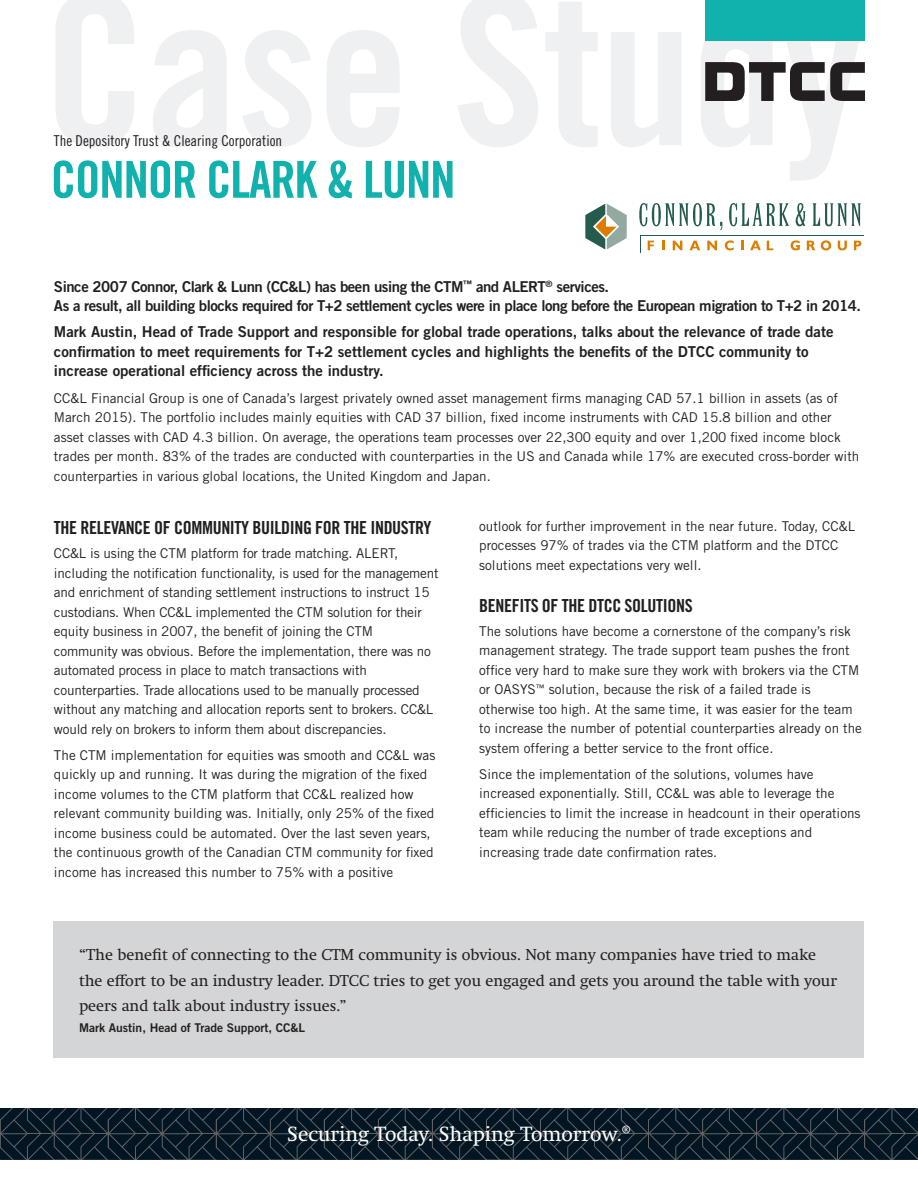
<style>
.page{position:relative;width:918px;height:1188px;background:#fff}
.page>*{position:absolute;margin:0;border:0;box-sizing:border-box;transform-origin:0 0}
.CaseStudy_Headline_2{font:51px "Trade Gothic LT Std Bd Cn 20";letter-spacing:-.025em;color:#11b1ad}
.t1{font:21px "Swift Neue LT Pro";color:#fff}
.CaseStudy_Subhead_20{font:18px "Trade Gothic LT Std Bd Cn 20";letter-spacing:-.02em;color:#231f20}
.Call_out{font:16.05px/25.5px "Swift Neue LT Pro";color:#231f20}
.Case_study_Intro_Par{font:15px/19.5px "Trade Gothic LT Std Bd 2";color:#231f20}
.Case_study_Intro_Par-2{font:15px/19.5px "Trade Gothic LT Std Bd 2";letter-spacing:-.03em;color:#231f20}
.t2{font:15px "Trade Gothic LT Std Cn 18";color:#231f20}
.CaseStudy_Body_Copy{font:13.5px/19.5px "Trade Gothic LT Std";color:#231f20}
.Call_out_by{font:12px "Trade Gothic LT Std Bd 2";color:#231f20}
</style>
<div class="page">
<svg style="left:0;top:1108px;width:918px;height:52px;background:#0f202b"></svg>
<div style="left:705px;top:0;width:160px;height:40px;background:#11b1ad"></div>
<svg style="left:705px;top:62px;width:160px;height:39px"></svg>
<div style="left:54px;top:921px;width:810px;height:137px;background:#d4d5d7"></div>
<svg style="left:585px;top:204px;width:42px;height:46px"></svg>
<hr style="left:641px;top:235px;width:223px;height:1px;background:#245b4e">
<svg style="left:639px;top:203px;width:222px;height:50px"></svg>
<p class="t2" style="left:54px;top:132px;width:230px">The Depository Trust &amp; Clearing Corporation</p>
<p class="CaseStudy_Headline_2" style="left:51px;top:149px;width:406px">CONNOR CLARK &amp; LUNN</p>
<p class="Case_study_Intro_Par-2" style="left:54px;top:276px;width:809px">Since 2007 Connor, Clark &amp; Lunn (CC&amp;L) has been using the CTM<sup>™</sup> and ALERT<sup>®</sup> services.<br>As a result, all building blocks required for T+2 settlement cycles were in place long before the European migration to T+2 in 2014.</p>
<p class="Case_study_Intro_Par" style="left:54px;top:322px;width:781px">Mark Austin, Head of Trade Support and responsible for global trade operations, talks about the relevance of trade date confirmation to meet requirements for T+2 settlement cycles and highlights the benefits of the DTCC community to increase operational efficiency across the industry.</p>
<p class="CaseStudy_Body_Copy" style="left:54px;top:388px;width:807px">CC&amp;L Financial Group is one of Canada’s largest privately owned asset management firms managing CAD 57.1 billion in assets (as of March 2015). The portfolio includes mainly equities with CAD 37 billion, fixed income instruments with CAD 15.8 billion and other asset classes with CAD 4.3 billion. On average, the operations team processes over 22,300 equity and over 1,200 fixed income block trades per month. 83% of the trades are conducted with counterparties in the US and Canada while 17% are executed cross-border with counterparties in various global locations, the United Kingdom and Japan.</p>
<p class="CaseStudy_Subhead_20" style="left:54px;top:517px;width:379px">THE RELEVANCE OF COMMUNITY BUILDING FOR THE INDUSTRY</p>
<p class="CaseStudy_Body_Copy" style="left:54px;top:543px;width:386px">CC&amp;L is using the CTM platform for trade matching. ALERT, including the notification functionality, is used for the management and enrichment of standing settlement instructions to instruct 15 custodians. When CC&amp;L implemented the CTM solution for their equity business in 2007, the benefit of joining the CTM community was obvious. Before the implementation, there was no automated process in place to match transactions with counterparties. Trade allocations used to be manually processed without any matching and allocation reports sent to brokers. CC&amp;L would rely on brokers to inform them about discrepancies.</p>
<p class="CaseStudy_Body_Copy" style="left:54px;top:745px;width:383px">The CTM implementation for equities was smooth and CC&amp;L was quickly up and running. It was during the migration of the fixed income volumes to the CTM platform that CC&amp;L realized how relevant community building was. Initially, only 25% of the fixed income business could be automated. Over the last seven years, the continuous growth of the Canadian CTM community for fixed income has increased this number to 75% with a positive</p>
<p class="CaseStudy_Body_Copy" style="left:479px;top:516px;width:378px">outlook for further improvement in the near future. Today, CC&amp;L processes 97% of trades via the CTM platform and the DTCC solutions meet expectations very well.</p>
<p class="CaseStudy_Subhead_20" style="left:479px;top:594px;width:215px">BENEFITS OF THE DTCC SOLUTIONS</p>
<p class="CaseStudy_Body_Copy" style="left:479px;top:621px;width:384px">The solutions have become a cornerstone of the company’s risk management strategy. The trade support team pushes the front office very hard to make sure they work with brokers via the CTM or OASYS<sup>™</sup> solution, because the risk of a failed trade is otherwise too high. At the same time, it was easier for the team to increase the number of potential counterparties already on the system offering a better service to the front office.</p>
<p class="CaseStudy_Body_Copy" style="left:479px;top:764px;width:383px">Since the implementation of the solutions, volumes have increased exponentially. Still, CC&amp;L was able to leverage the efficiencies to limit the increase in headcount in their operations team while reducing the number of trade exceptions and increasing trade date confirmation rates.</p>
<p class="Call_out" style="left:79px;top:942px;width:759px">“The benefit of connecting to the CTM community is obvious. Not many companies have tried to make the effort to be an industry leader. DTCC tries to get you engaged and gets you around the table with your peers and talk about industry issues.”</p>
<p class="Call_out_by" style="left:79px;top:1020px;width:228px">Mark Austin, Head of Trade Support, CC&amp;L</p>
<p class="t1" style="left:287px;top:1121px;width:345px">Securing Today. Shaping Tomorrow.®</p>
</div>
